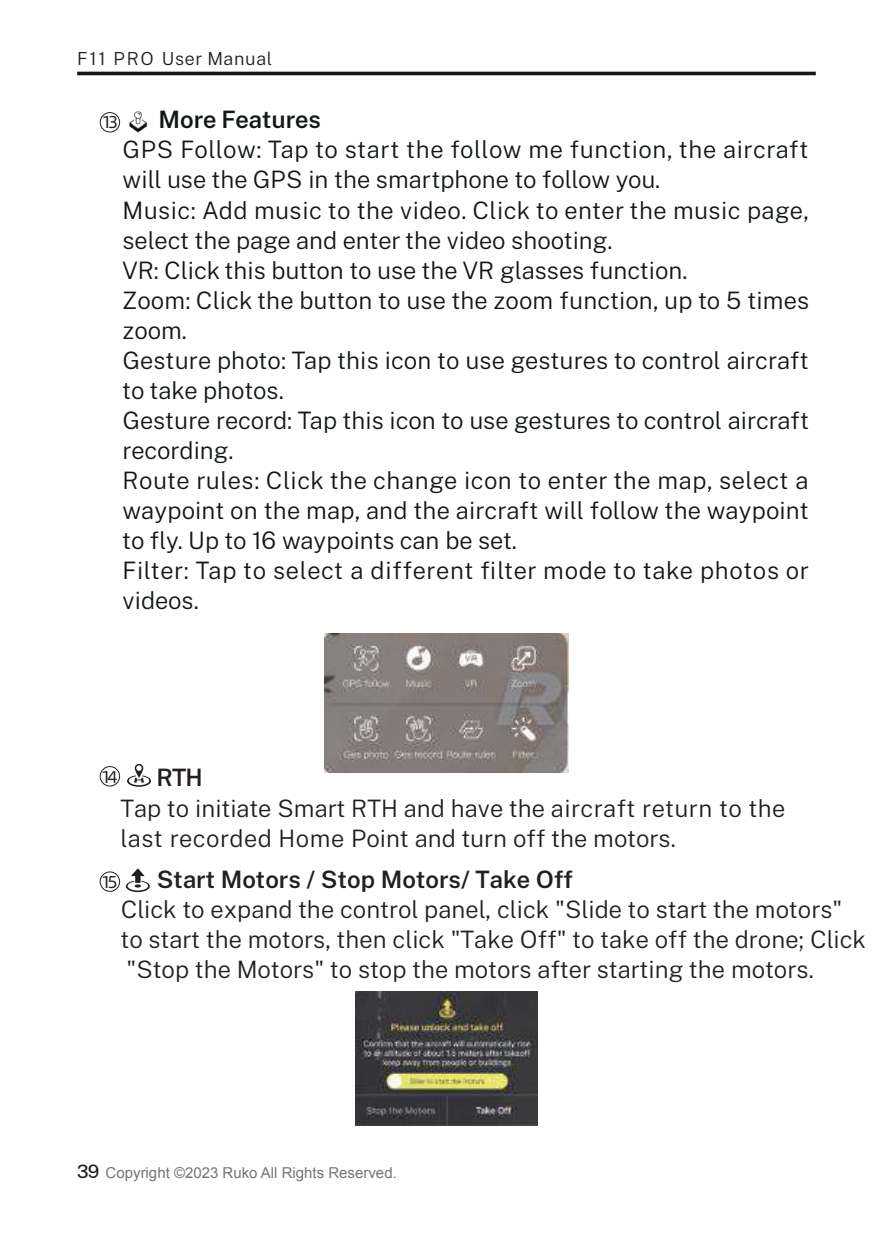
<style>
.page{position:relative;width:893px;height:1234px;background:#fff}
.page>*{position:absolute;margin:0;border:0;box-sizing:border-box;transform-origin:0 0}
.t1{font:300 24px/30px "Public Sans";letter-spacing:.005em;color:#121717}
.t2{font:300 24px/30.3px "Public Sans";color:#241f1f}
.t3{font:600 24px "Public Sans";color:#241f1f}
.t4{font:600 24px "Public Sans";color:#121717}
.t5{font:300 18px "Public Sans";letter-spacing:.04em;color:#241f1f}
.t6{font:17.1px "Alibaba Pu Hui Ti R";color:#241f1f}
.t7{font:15px "Arial";color:#757577}
.s1{font-family:"Public Sans";font-weight:500;font-size:18.3px;color:#241f1f}
</style>
<div class="page">
<hr style="left:77px;top:72px;width:739px;height:3px;background:#121717">
<div style="left:100px;top:112px;width:20px;height:20px;border:1px solid #241f1f;border-radius:50%"></div>
<div style="left:100px;top:766px;width:20px;height:20px;border:1px solid #241f1f;border-radius:50%"></div>
<div style="left:100px;top:871px;width:20px;height:20px;border:1px solid #241f1f;border-radius:50%"></div>
<svg style="left:127px;top:765px;width:24px;height:21px"></svg>
<svg style="left:126px;top:868px;width:24px;height:23px"></svg>
<img style="left:324px;top:633px;width:245px;height:139px">
<img style="left:129px;top:111px;width:19px;height:22px">
<img style="left:356px;top:991px;width:181px;height:134px">
<p class="t5" style="left:77px;top:44px;width:196px">F11 PRO User Manual</p>
<p class="t4" style="left:159px;top:101px;width:164px">More Features</p>
<p class="t1" style="left:123px;top:133px;width:688px">GPS Follow: Tap to start the follow me function, the aircraft will use the GPS in the smartphone to follow you.<br>Music: Add music to the video. Click to enter the music page, select the page and enter the video shooting.<br>VR: Click this button to use the VR glasses function.<br>Zoom: Click the button to use the zoom function, up to 5 times zoom.<br>Gesture photo: Tap this icon to use gestures to control aircraft to take photos.<br>Gesture record: Tap this icon to use gestures to control aircraft recording.<br>Route rules: Click the change icon to enter the map, select a waypoint on the map, and the aircraft will follow the waypoint to fly. Up to 16 waypoints can be set.<br>Filter: Tap to select a different filter mode to take photos or videos.</p>
<p class="t6" style="left:102px;top:109px;width:18px">13</p>
<p class="t3" style="left:157px;top:758px;width:48px">RTH</p>
<p class="t2" style="left:121px;top:791px;width:666px">Tap to initiate Smart RTH and have the aircraft return to the last recorded Home Point and turn off the motors.</p>
<p class="t6" style="left:101px;top:763px;width:18px">14</p>
<p class="t6" style="left:101px;top:869px;width:18px">15</p>
<p class="t3" style="left:157px;top:860px;width:418px">Start Motors / Stop Motors/ Take Off</p>
<p class="t2" style="left:121px;top:892px;width:747px">Click to expand the control panel, click "Slide to start the motors" to start the motors, then click "Take Off" to take off the drone; Click "Stop the Motors" to stop the motors after starting the motors.</p>
<p class="t7" style="left:77px;top:1162px;width:321px"><span class="s1">39</span> Copyright ©2023 Ruko All Rights Reserved.</p>
</div>
